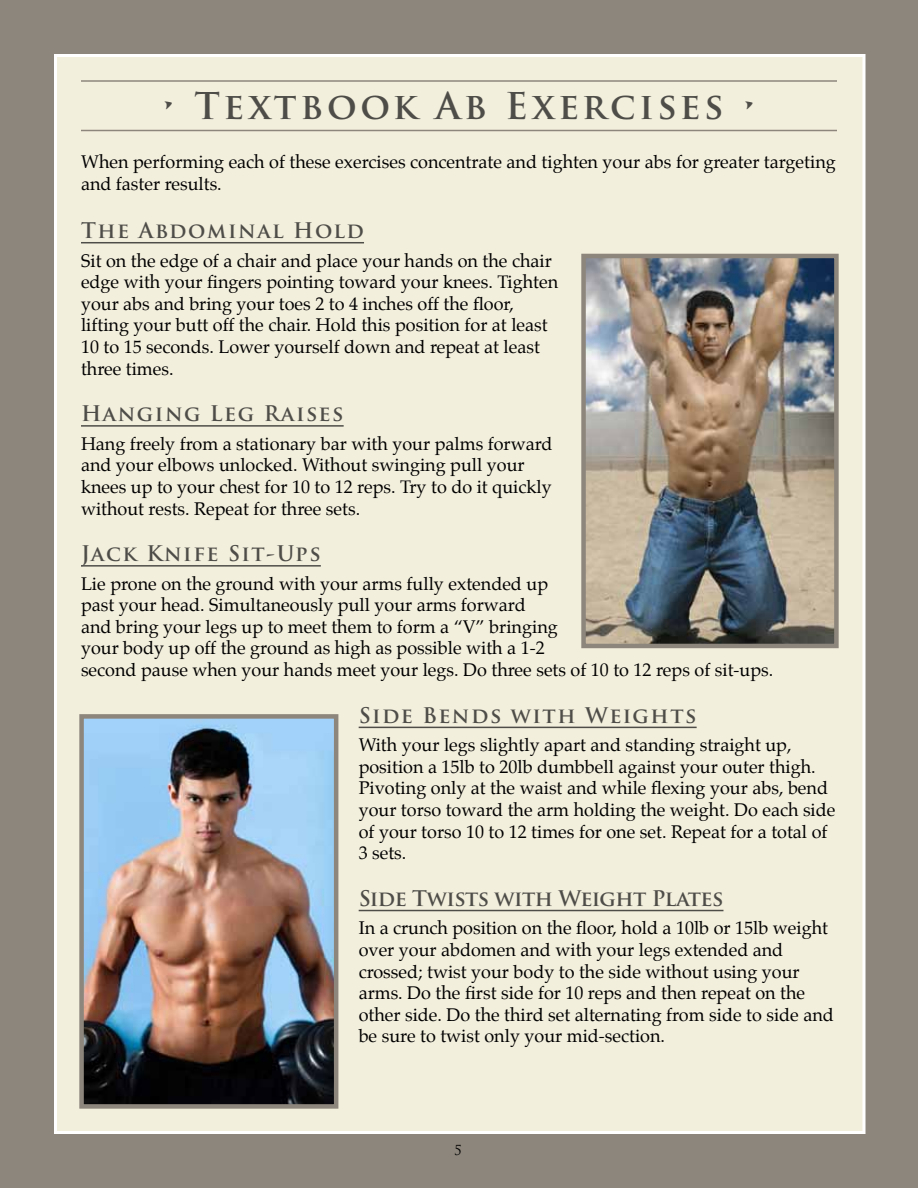
<style>
.page{position:relative;width:918px;height:1188px;background:#8d867c}
.page>*{position:absolute;margin:0;border:0;box-sizing:border-box;transform-origin:0 0}
.t1{font:700 36px "Trajan Pro";letter-spacing:.1em;color:#4e4d48}
.t2{font:700 21px "Trajan Pro";letter-spacing:.07em;color:#4e4d48}
.t3{font:700 21px "Trajan Pro";letter-spacing:-.025em;color:#4e4d48}
.t4{font:18px/21.6px "Palatino";color:#000}
.t5{font:13.5px "Trajan Pro";color:#000}
</style>
<div class="page">
<div style="left:54px;top:54px;width:812px;height:1080px;background:#f3efdd;border:3px solid #fff"></div>
<hr style="left:81px;top:80px;width:756px;height:2px;background:#8d867c">
<hr style="left:81px;top:130px;width:756px;height:1px;background:#8d867c">
<hr style="left:81px;top:242px;width:283px;height:1px;background:#4e4d48">
<hr style="left:81px;top:425px;width:263px;height:2px;background:#4e4d48">
<hr style="left:81px;top:565px;width:240px;height:2px;background:#4e4d48">
<hr style="left:359px;top:727px;width:338px;height:1px;background:#4e4d48">
<hr style="left:359px;top:910px;width:364px;height:1px;background:#4e4d48">
<img style="left:586px;top:259px;width:248px;height:384px">
<div style="left:581px;top:254px;width:258px;height:394px;border:4px solid #8d867c"></div>
<img style="left:84px;top:719px;width:249px;height:385px">
<div style="left:79px;top:714px;width:259px;height:395px;border:4px solid #8d867c"></div>
<h1 class="t1" style="left:161px;top:83px;width:598px">• Textbook Ab Exercises •</h1>
<p class="t4" style="left:81px;top:151px;width:756px">When performing each of these exercises concentrate and tighten your abs for greater targeting and faster results.</p>
<p class="t2" style="left:81px;top:218px;width:285px">The Abdominal Hold</p>
<p class="t4" style="left:81px;top:250px;width:479px">Sit on the edge of a chair and place your hands on the chair edge with your fingers pointing toward your knees. Tighten your abs and bring your toes 2 to 4 inches off the floor, lifting your butt off the chair. Hold this position for at least 10 to 15 seconds. Lower yourself down and repeat at least three times.</p>
<p class="t2" style="left:81px;top:401px;width:264px">Hanging Leg Raises</p>
<p class="t4" style="left:81px;top:433px;width:473px">Hang freely from a stationary bar with your palms forward and your elbows unlocked. Without swinging pull your knees up to your chest for 10 to 12 reps. Try to do it quickly without rests. Repeat for three sets.</p>
<p class="t2" style="left:81px;top:541px;width:241px">Jack Knife Sit-Ups</p>
<p class="t4" style="left:81px;top:573px;width:694px">Lie prone on the ground with your arms fully extended up<br>past your head. Simultaneously pull your arms forward<br>and bring your legs up to meet them to form a “V” bringing<br>your body up off the ground as high as possible with a 1-2<br>second pause when your hands meet your legs. Do three sets of 10 to 12 reps of sit-ups.</p>
<p class="t2" style="left:359px;top:702px;width:339px">Side Bends with Weights</p>
<p class="t4" style="left:359px;top:734px;width:478px">With your legs slightly apart and standing straight up, position a 15lb to 20lb dumbbell against your outer thigh.<br>Pivoting only at the waist and while flexing your abs, bend your torso toward the arm holding the weight. Do each side of your torso 10 to 12 times for one set. Repeat for a total of 3 sets.</p>
<p class="t3" style="left:359px;top:885px;width:366px">Side Twists with Weight Plates</p>
<p class="t4" style="left:359px;top:917px;width:477px">In a crunch position on the floor, hold a 10lb or 15lb weight over your abdomen and with your legs extended and crossed; twist your body to the side without using your arms. Do the first side for 10 reps and then repeat on the other side. Do the third set alternating from side to side and be sure to twist only your mid-section.</p>
<p class="t5" style="left:454px;top:1141px;width:9px">5</p>
</div>
